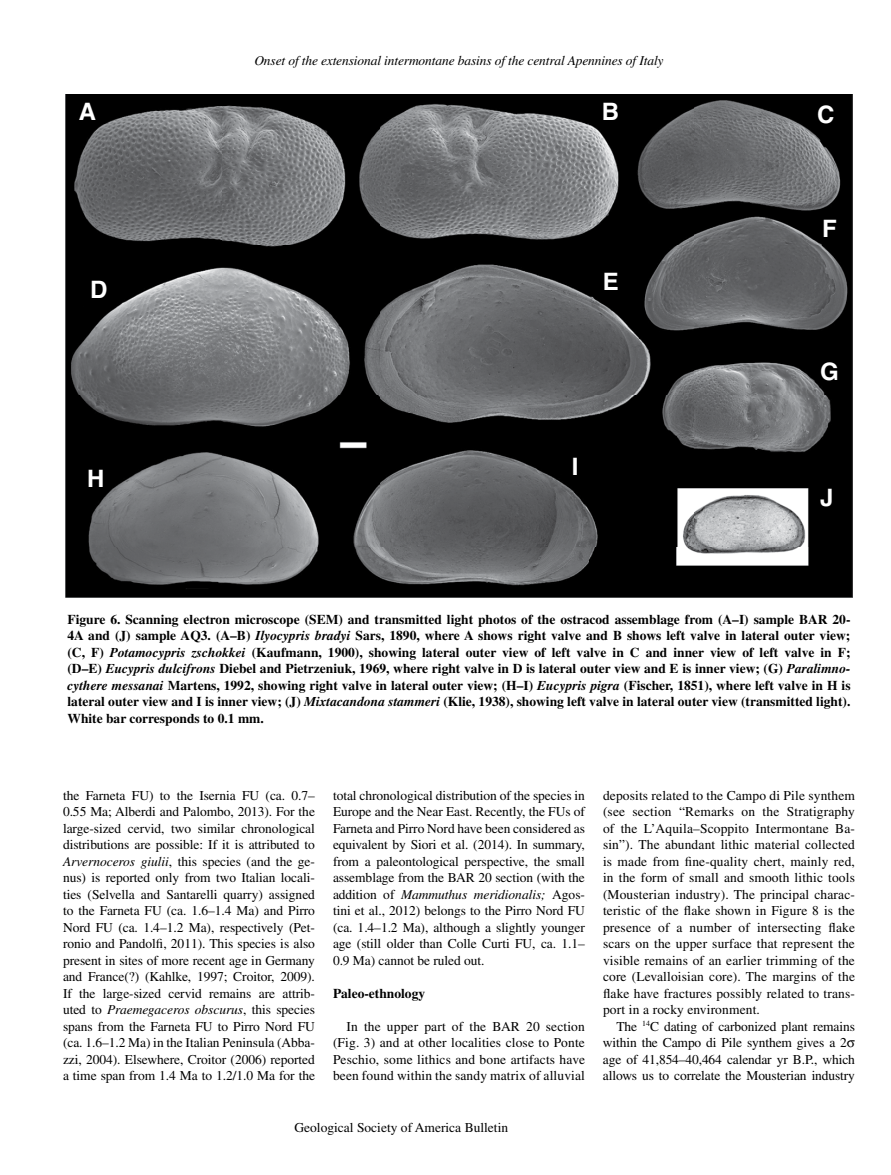
<style>
.page{position:relative;width:891px;height:1175px;background:#fff}
.page>*{position:absolute;margin:0;border:0;box-sizing:border-box;transform-origin:0 0}
.t1{font:700 24px "Helvetica";color:#fff}
.t2{font:13.5px/16.5px "Times";letter-spacing:-.005em;color:#000;text-align:justify}
.t3{font:700 13.5px/16.5px "Times";color:#000;text-align:justify}
.t4{font:italic 13.5px "Times";letter-spacing:-.01em;color:#000}
.s1{font-style:italic}
.s2{color:#fff}
</style>
<div class="page">
<img style="left:66px;top:94px;width:786px;height:503px">
<p class="t4" style="left:254px;top:53px;width:411px">Onset of the extensional intermontane basins of the central Apennines of Italy</p>
<h1 class="t1" style="left:79px;top:97px;width:19px">A</h1>
<h1 class="t1" style="left:602px;top:97px;width:19px">B</h1>
<h1 class="t1" style="left:817px;top:100px;width:19px">C</h1>
<h1 class="t1" style="left:90px;top:275px;width:19px">D</h1>
<h1 class="t1" style="left:603px;top:267px;width:18px">E</h1>
<h1 class="t1" style="left:87px;top:464px;width:19px">H</h1>
<h1 class="t1" style="left:572px;top:452px;width:8px">I</h1>
<h1 class="t1" style="left:822px;top:214px;width:16px">F</h1>
<h1 class="t1" style="left:820px;top:357px;width:20px">G</h1>
<h1 class="t1" style="left:820px;top:483px;width:15px">J</h1>
<p class="t3" style="left:68px;top:610px;width:785px">Figure 6. Scanning electron microscope (SEM) and transmitted light photos of the ostracod assemblage from (A–I) sample BAR 20- 4A and (J) sample AQ3. (A–B) <span class="s1">Ilyocypris bradyi</span> Sars, 1890, where A shows right valve and B shows left valve in lateral outer view; (C, F) <span class="s1">Potamocypris zschokkei</span> (Kaufmann, 1900), showing lateral outer view of left valve in C and inner view of left valve in F; (D–E) <span class="s1">Eucypris dulcifrons</span> Diebel and Pietrzeniuk, 1969, where right valve in D is lateral outer view and E is inner view; (G) <span class="s1">Paralimno&shy;cythere messanai</span> Martens, 1992, showing right valve in lateral outer view; (H–I) <span class="s1">Eucypris pigra</span> (Fischer, 1851), where left valve in H is lateral outer view and I is inner view; (J) <span class="s1">Mixtacandona stammeri</span> (Klie, 1938), showing left valve in lateral outer view (transmitted light).<br>White bar corresponds to 0.1 mm.</p>
<p class="t2" style="left:63px;top:787px;width:254px">the Farneta FU) to the Isernia FU (ca. 0.7– 0.55 Ma; Alberdi and Palombo, 2013). For the large-sized cervid, two similar chronological distributions are possible: If it is attributed to <span class="s1">Arvernoceros giulii</span>, this species (and the ge&shy;nus) is reported only from two Italian locali&shy;ties (Selvella and Santarelli quarry) assigned to the Farneta FU (ca. 1.6–1.4 Ma) and Pirro Nord FU (ca. 1.4–1.2 Ma), respectively (Pet&shy;ronio and Pandolfi, 2011). This species is also present in sites of more recent age in Germany and France(?) (Kahlke, 1997; Croitor, 2009).<br>If the large-sized cervid remains are attrib&shy;uted to <span class="s1">Praemegaceros obscurus</span>, this species spans from the Farneta FU to Pirro Nord FU (ca. 1.6–1.2 Ma) in the Italian Peninsula (Abba&shy;zzi, 2004). Elsewhere, Croitor (2006) reported a time span from 1.4 Ma to 1.2/1.0 Ma for the</p>
<p class="t2" style="left:333px;top:787px;width:254px">total chronological distribution of the species in Europe and the Near East. Recently, the FUs of Farneta and Pirro Nord have been considered as equivalent by Siori et al. (2014). In summary, from a paleontological perspective, the small assemblage from the BAR 20 section (with the addition of <span class="s1">Mammuthus meridionalis;</span> Agos&shy;tini et al., 2012) belongs to the Pirro Nord FU (ca. 1.4–1.2 Ma), although a slightly younger age (still older than Colle Curti FU, ca. 1.1– 0.9 Ma) cannot be ruled out.</p>
<p class="t3" style="left:333px;top:984px;width:94px">Paleo-ethnology</p>
<p class="t2" style="left:333px;top:1018px;width:254px;text-indent:14px">In the upper part of the BAR 20 section (Fig. 3) and at other localities close to Ponte Peschio, some lithics and bone artifacts have been found within the sandy matrix of alluvial</p>
<p class="t2" style="left:603px;top:787px;width:254px">deposits related to the Campo di Pile synthem (see section “Remarks on the Stratigraphy of the L’Aquila–Scoppito Intermontane Ba&shy;sin”). The abundant lithic material collected is made from fine-quality chert, mainly red, in the form of small and smooth lithic tools (Mousterian industry). The principal charac&shy;teristic of the flake shown in Figure 8 is the presence of a number of intersecting flake scars on the upper surface that represent the visible remains of an earlier trimming of the core (Levalloisian core). The margins of the flake have fractures possibly related to trans&shy;port in a rocky environment.</p>
<p class="t2" style="left:603px;top:1018px;width:254px;text-align:left;text-indent:14px">The <sup>14</sup>C dating of carbonized plant remains within the Campo di Pile synthem gives a 2 age of 41,854–40,464 calendar yr B.P., which allows us to correlate the Mousterian industry</p>
<p class="t2" style="left:294px;top:1118px;width:331px">Geological Society of America Bulletin<span class="s2">, v. 1XX, no. XX/XX</span></p>
</div>
